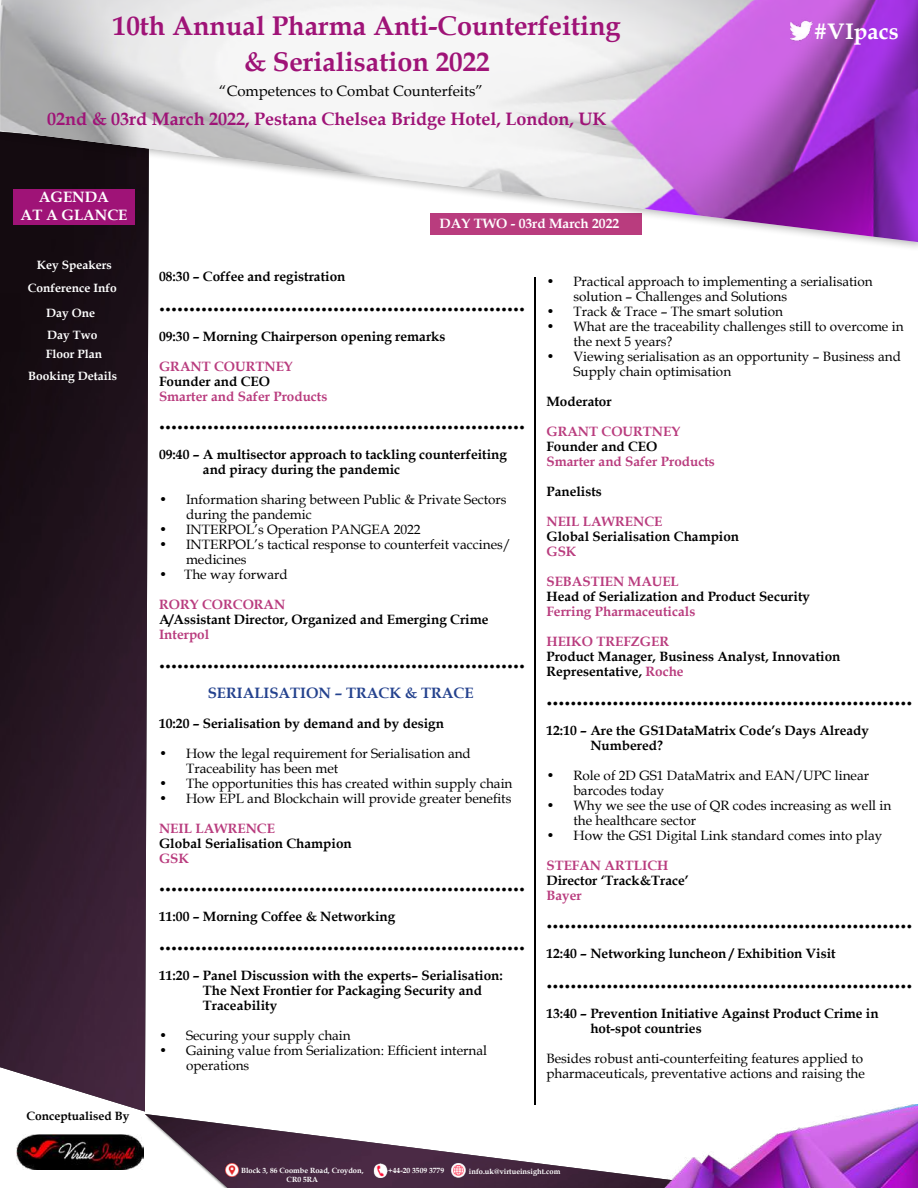
<style>
.page{position:relative;width:918px;height:1188px;background:#fff}
.page>*{position:absolute;margin:0;border:0;box-sizing:border-box;transform-origin:0 0}
.t1{font:700 27px/36px "Book Antiqua";color:#9f1377;text-align:center}
.t2{font:700 24px "Book Antiqua";color:#000}
.t3{font:700 22.5px "Book Antiqua";color:#fff}
.t4{font:700 18px "Book Antiqua";color:#9f1377}
.t5{font:15px "Book Antiqua";color:#000}
.t6{font:700 15px "Book Antiqua";color:#24428e}
.t7{font:700 15px/18px "Book Antiqua";color:#fff;text-align:center}
.t8{font:13.5px/15px "Book Antiqua";color:#000}
.t9{font:700 13.5px/15px "Book Antiqua";color:#000}
.t10{font:700 13.5px "Book Antiqua";color:#b93c7e}
.t11{font:700 13.5px "Book Antiqua";color:#fff}
.t12{font:700 12px/24.2px "Book Antiqua";color:#fff;text-align:center}
.t13{font:700 12px "Book Antiqua";color:#000}
.t14{font:700 7.5px "Book Antiqua";color:#fff}
.s1{color:#b93c7e}
</style>
<div class="page">
<img style="left:16px;top:1135px;width:128px;height:34px">
<img style="left:145px;top:1114px;width:497px;height:74px">
<img style="left:0;top:252px;width:149px;height:860px">
<img style="left:642px;top:1105px;width:276px;height:83px">
<div style="left:0;top:0;width:918px;height:252px;background:#000;opacity:.3"></div>
<img style="left:0;top:0;width:913px;height:242px">
<img style="left:791px;top:17px;width:24px;height:28px">
<hr style="left:535px;top:277px;width:1px;height:827px;background:#000">
<img style="left:451px;top:1163px;width:15px;height:15px">
<img style="left:373px;top:1163px;width:15px;height:16px">
<img style="left:225px;top:1164px;width:14px;height:13px">
<div style="left:913px;top:0;width:5px;height:254px;background:#000;opacity:.3"></div>
<h1 class="t1" style="left:113px;top:7px;width:509px">10th Annual Pharma Anti-Counterfeiting &amp; Serialisation 2022</h1>
<p class="t5" style="left:219px;top:80px;width:265px">“Competences to Combat Counterfeits”</p>
<h3 class="t4" style="left:47px;top:107px;width:561px">02nd &amp; 03rd March 2022, Pestana Chelsea Bridge Hotel, London, UK</h3>
<p class="t7" style="left:21px;top:188px;width:108px">AGENDA<br>AT A GLANCE</p>
<p class="t11" style="left:440px;top:214px;width:181px">DAY TWO - 03rd March 2022</p>
<h3 class="t3" style="left:814px;top:16px;width:86px">#VIpacs</h3>
<p class="t12" style="left:28px;top:252px;width:91px">Key Speakers<br>Conference Info<br>Day One</p>
<p class="t12" style="left:47px;top:322px;width:52px">Day Two</p>
<p class="t12" style="left:28px;top:364px;width:90px">Booking Details</p>
<p class="t12" style="left:46px;top:342px;width:58px">Floor Plan</p>
<p class="t13" style="left:26px;top:1108px;width:104px">Conceptualised By</p>
<p class="t9" style="left:159px;top:269px;width:188px">08:30 – Coffee and registration</p>
<h2 class="t2" style="left:159px;top:286px;width:368px">.............................................................</h2>
<p class="t9" style="left:159px;top:329px;width:288px">09:30 – Morning Chairperson opening remarks</p>
<p class="t10" style="left:159px;top:357px;width:135px">GRANT COURTNEY</p>
<p class="t9" style="left:159px;top:374px;width:112px">Founder and CEO</p>
<p class="t10" style="left:159px;top:387px;width:170px">Smarter and Safer Products</p>
<h2 class="t2" style="left:159px;top:405px;width:368px">.............................................................</h2>
<p class="t9" style="left:203px;top:447px;width:306px;text-indent:-44px">09:40 – A multisector approach to tackling counterfeiting and piracy during the pandemic</p>
<p class="t8" style="left:186px;top:492px;width:322px;text-indent:-27px">• Information sharing between Public &amp; Private Sectors during the pandemic</p>
<p class="t8" style="left:159px;top:522px;width:263px">• INTERPOL’s Operation PANGEA 2022</p>
<p class="t8" style="left:186px;top:537px;width:327px;text-indent:-27px">• INTERPOL’s tactical response to counterfeit vaccines/ medicines</p>
<p class="t8" style="left:159px;top:567px;width:130px">• The way forward</p>
<p class="t10" style="left:159px;top:595px;width:128px">RORY CORCORAN</p>
<p class="t9" style="left:159px;top:612px;width:331px">A/Assistant Director, Organized and Emerging Crime</p>
<p class="t10" style="left:159px;top:625px;width:52px">Interpol</p>
<h2 class="t2" style="left:159px;top:643px;width:368px">.............................................................</h2>
<p class="t6" style="left:208px;top:682px;width:267px">SERIALISATION – TRACK &amp; TRACE</p>
<p class="t9" style="left:159px;top:716px;width:286px">10:20 – Serialisation by demand and by design</p>
<p class="t8" style="left:186px;top:745px;width:286px;text-indent:-27px">• How the legal requirement for Serialisation and<br>Traceability has been met</p>
<p class="t8" style="left:159px;top:775px;width:355px">• The opportunities this has created within supply chain</p>
<p class="t8" style="left:159px;top:790px;width:354px">• How EPL and Blockchain will provide greater benefits</p>
<p class="t10" style="left:159px;top:819px;width:117px">NEIL LAWRENCE</p>
<p class="t9" style="left:159px;top:836px;width:194px">Global Serialisation Champion</p>
<p class="t10" style="left:159px;top:849px;width:31px">GSK</p>
<h2 class="t2" style="left:159px;top:867px;width:368px">.............................................................</h2>
<p class="t9" style="left:159px;top:909px;width:238px">11:00 – Morning Coffee &amp; Networking</p>
<h2 class="t2" style="left:159px;top:925px;width:368px">.............................................................</h2>
<p class="t9" style="left:203px;top:968px;width:301px;text-indent:-44px">11:20 – Panel Discussion with the experts– Serialisation:<br>The Next Frontier for Packaging Security and<br>Traceability</p>
<p class="t8" style="left:159px;top:1027px;width:193px">• Securing your supply chain</p>
<p class="t8" style="left:186px;top:1042px;width:302px;text-indent:-27px">• Gaining value from Serialization: Efficient internal operations</p>
<p class="t8" style="left:573px;top:274px;width:301px;text-indent:-27px">• Practical approach to implementing a serialisation solution – Challenges and Solutions</p>
<p class="t8" style="left:546px;top:304px;width:238px">• Track &amp; Trace – The smart solution</p>
<p class="t8" style="left:573px;top:319px;width:332px;text-indent:-27px">• What are the traceability challenges still to overcome in the next 5 years?</p>
<p class="t8" style="left:573px;top:349px;width:329px;text-indent:-27px">• Viewing serialisation as an opportunity – Business and<br>Supply chain optimisation</p>
<p class="t9" style="left:546px;top:394px;width:67px">Moderator</p>
<p class="t10" style="left:546px;top:423px;width:135px">GRANT COURTNEY</p>
<p class="t9" style="left:546px;top:439px;width:112px">Founder and CEO</p>
<p class="t10" style="left:546px;top:453px;width:170px">Smarter and Safer Products</p>
<p class="t9" style="left:546px;top:484px;width:57px">Panelists</p>
<p class="t10" style="left:546px;top:513px;width:117px">NEIL LAWRENCE</p>
<p class="t9" style="left:546px;top:529px;width:194px">Global Serialisation Champion</p>
<p class="t10" style="left:546px;top:543px;width:31px">GSK</p>
<p class="t10" style="left:546px;top:573px;width:134px">SEBASTIEN MAUEL</p>
<p class="t9" style="left:546px;top:589px;width:265px">Head of Serialization and Product Security</p>
<p class="t10" style="left:546px;top:603px;width:150px">Ferring Pharmaceuticals</p>
<p class="t10" style="left:546px;top:633px;width:124px">HEIKO TREFZGER</p>
<p class="t9" style="left:546px;top:649px;width:295px">Product Manager, Business Analyst, Innovation<br>Representative, <span class="s1">Roche</span></p>
<h2 class="t2" style="left:546px;top:680px;width:368px">.............................................................</h2>
<p class="t9" style="left:590px;top:723px;width:280px;text-indent:-44px">12:10 – Are the GS1DataMatrix Code’s Days Already<br>Numbered?</p>
<p class="t8" style="left:573px;top:768px;width:297px;text-indent:-27px">• Role of 2D GS1 DataMatrix and EAN/UPC linear barcodes today</p>
<p class="t8" style="left:573px;top:798px;width:319px;text-indent:-27px">• Why we see the use of QR codes increasing as well in the healthcare sector</p>
<p class="t8" style="left:546px;top:828px;width:337px">• How the GS1 Digital Link standard comes into play</p>
<p class="t10" style="left:546px;top:856px;width:123px">STEFAN ARTLICH</p>
<p class="t9" style="left:546px;top:873px;width:144px">Director ‘Track&amp;Trace’</p>
<p class="t10" style="left:546px;top:886px;width:37px">Bayer</p>
<h2 class="t2" style="left:546px;top:904px;width:368px">.............................................................</h2>
<p class="t9" style="left:546px;top:946px;width:291px">12:40 – Networking luncheon / Exhibition Visit</p>
<h2 class="t2" style="left:546px;top:964px;width:368px">.............................................................</h2>
<p class="t9" style="left:590px;top:1006px;width:290px;text-indent:-44px">13:40 – Prevention Initiative Against Product Crime in hot-spot countries</p>
<p class="t8" style="left:546px;top:1051px;width:320px">Besides robust anti-counterfeiting features applied to pharmaceuticals, preventative actions and raising the</p>
<p class="t14" style="left:241px;top:1166px;width:124px">Block 3, 86 Coombe Road, Croydon,</p>
<p class="t14" style="left:388px;top:1166px;width:57px">+44-20 3509 3779</p>
<p class="t14" style="left:469px;top:1166px;width:93px">info.uk@virtueinsight.com</p>
<p class="t14" style="left:287px;top:1175px;width:33px">CR0 5RA</p>
</div>
